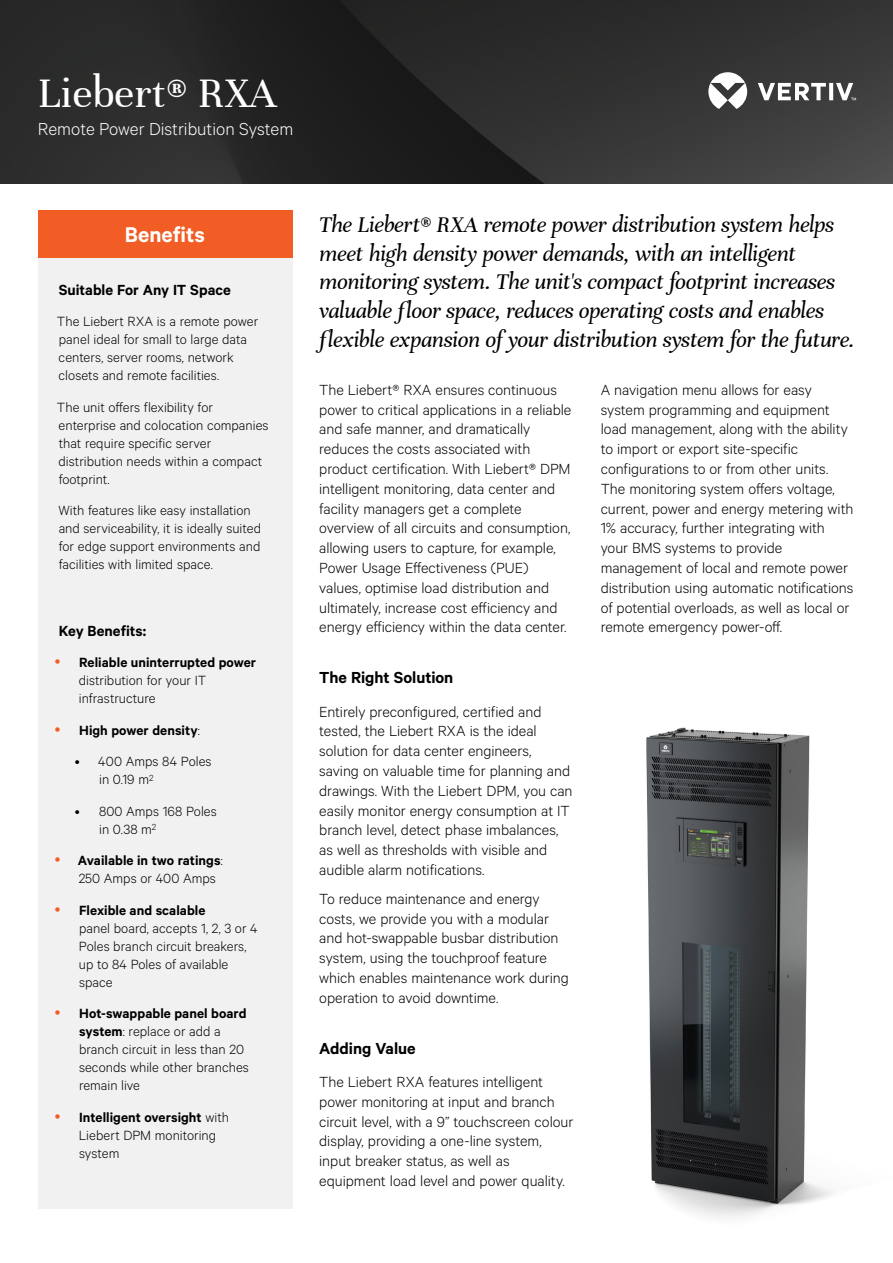
<style>
.page{position:relative;width:893px;height:1263px;background:#fff}
.page>*{position:absolute;margin:0;border:0;box-sizing:border-box;transform-origin:0 0}
.t1{font:45px "Unna";color:#fff}
.t2{font:italic 24px/28.8px "Unna";letter-spacing:-.015em;color:#000}
.t3{font:600 24px "Calibre";color:#fff}
.t4{font:300 19.5px "Calibre";color:#fff}
.t5{font:600 18px "Calibre";letter-spacing:-.005em;color:#000}
.t6{font:300 16.5px/19.8px "Calibre";color:#000}
.t7{font:600 16.5px "Calibre";color:#000}
.t8{font:300 15px/18px "Calibre";color:#000}
.t9{font:600 15px/18px "Calibre";letter-spacing:.005em;color:#000}
.s1{font-weight:300}
.s2{font-weight:600}
</style>
<div class="page">
<img style="left:0;top:0;width:893px;height:183px">
<svg style="left:708px;top:72px;width:148px;height:37px"></svg>
<div style="left:38px;top:258px;width:254px;height:951px;background:#f1f1f2"></div>
<div style="left:38px;top:211px;width:254px;height:47px;background:#f15d24"></div>
<img style="left:646px;top:727px;width:189px;height:491px">
<h1 class="t1" style="left:38px;top:67px;width:240px">Liebert® RXA</h1>
<p class="t4" style="left:38px;top:118px;width:257px">Remote Power Distribution System</p>
<h2 class="t3" style="left:125px;top:220px;width:81px">Benefits</h2>
<p class="t7" style="left:59px;top:280px;width:174px">Suitable For Any IT Space</p>
<p class="t8" style="left:57px;top:312px;width:203px">The Liebert RXA is a remote power panel ideal for small to large data centers, server rooms, network closets and remote facilities.</p>
<p class="t8" style="left:57px;top:397px;width:213px">The unit offers flexibility for enterprise and colocation companies that require specific server distribution needs within a compact footprint.</p>
<p class="t8" style="left:58px;top:501px;width:204px">With features like easy installation and serviceability, it is ideally suited for edge support environments and facilities with limited space.</p>
<p class="t7" style="left:59px;top:621px;width:89px">Key Benefits:</p>
<p class="t9" style="left:79px;top:653px;width:178px">Reliable uninterrupted power</p>
<p class="t8" style="left:79px;top:671px;width:129px">distribution for your IT infrastructure</p>
<p class="t9" style="left:79px;top:721px;width:122px">High power density<span class="s1">:</span></p>
<p class="t8" style="left:99px;top:752px;width:114px;text-indent:-24px">• 400 Amps 84 Poles in 0.19 m<sup>2</sup></p>
<p class="t8" style="left:99px;top:801px;width:119px;text-indent:-24px">• 800 Amps 168 Poles in 0.38 m<sup>2</sup></p>
<p class="t9" style="left:78px;top:851px;width:146px">Available in two ratings<span class="s1">:<br>250 Amps or 400 Amps</span></p>
<p class="t9" style="left:79px;top:901px;width:128px">Flexible and scalable</p>
<p class="t8" style="left:79px;top:918px;width:180px">panel board, accepts 1, 2, 3 or 4<br>Poles branch circuit breakers, up to 84 Poles of available space</p>
<p class="t8" style="left:79px;top:1004px;width:171px"><span class="s2">Hot-swappable panel board system</span>: replace or add a branch circuit in less than 20 seconds while other branches remain live</p>
<p class="t8" style="left:79px;top:1107px;width:152px"><span class="s2">Intelligent oversight</span> with<br>Liebert DPM monitoring system</p>
<p class="t2" style="left:319px;top:210px;width:537px">The Liebert® RXA remote power distribution system helps meet high density power demands, with an intelligent monitoring system. The unit's compact footprint increases valuable floor space, reduces operating costs and enables flexible expansion of your distribution system for the future.</p>
<p class="t6" style="left:319px;top:379px;width:254px">The Liebert® RXA ensures continuous power to critical applications in a reliable and safe manner, and dramatically reduces the costs associated with product certification. With Liebert® DPM intelligent monitoring, data center and facility managers get a complete overview of all circuits and consumption, allowing users to capture, for example, Power Usage Effectiveness (PUE) values, optimise load distribution and ultimately, increase cost efficiency and energy efficiency within the data center.</p>
<p class="t5" style="left:319px;top:667px;width:136px">The Right Solution</p>
<p class="t6" style="left:319px;top:701px;width:255px">Entirely preconfigured, certified and tested, the Liebert RXA is the ideal solution for data center engineers, saving on valuable time for planning and drawings. With the Liebert DPM, you can easily monitor energy consumption at IT branch level, detect phase imbalances, as well as thresholds with visible and audible alarm notifications.</p>
<p class="t6" style="left:319px;top:888px;width:251px">To reduce maintenance and energy costs, we provide you with a modular and hot-swappable busbar distribution system, using the touchproof feature which enables maintenance work during operation to avoid downtime.</p>
<p class="t5" style="left:319px;top:1037px;width:98px">Adding Value</p>
<p class="t6" style="left:319px;top:1071px;width:256px">The Liebert RXA features intelligent power monitoring at input and branch circuit level, with a 9” touchscreen colour display, providing a one-line system, input breaker status, as well as equipment load level and power quality.</p>
<p class="t6" style="left:601px;top:379px;width:254px">A navigation menu allows for easy system programming and equipment load management, along with the ability to import or export site-specific configurations to or from other units.<br>The monitoring system offers voltage, current, power and energy metering with 1% accuracy, further integrating with your BMS systems to provide management of local and remote power distribution using automatic notifications of potential overloads, as well as local or remote emergency power-off.</p>
</div>
